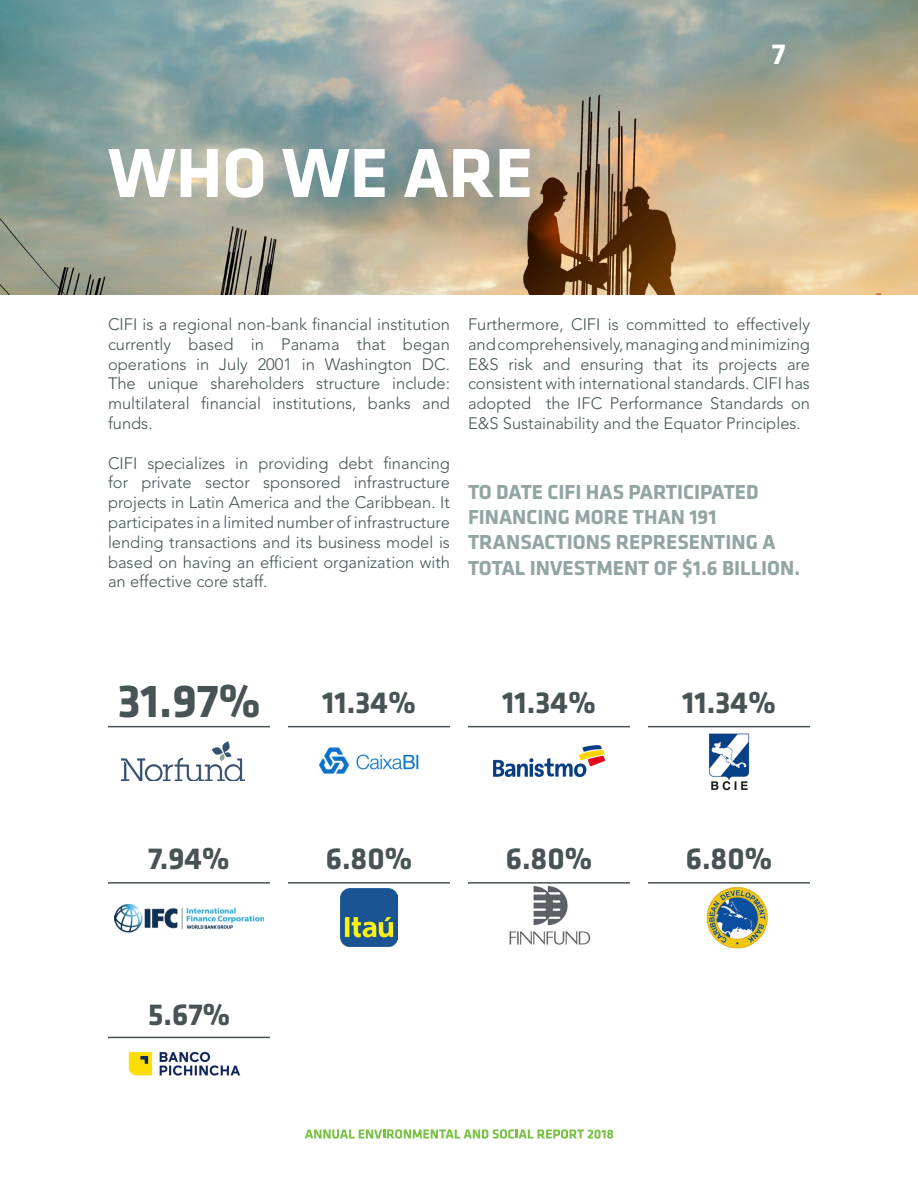
<style>
.page{position:relative;width:918px;height:1188px;background:#fff}
.page>*{position:absolute;margin:0;border:0;box-sizing:border-box;transform-origin:0 0}
.Título_de_capítulo{font:700 72px "Klavika";color:#fff}
.Título_de_capítulo-2{font:700 48px "Klavika";color:#475355}
.Título_de_capítulo-3{font:700 31.5px "Klavika";color:#475355}
.t1{font:700 30px "Klavika";color:#fff}
.Título_de_capítulo-4{font:700 21px "Klavika";color:#92a5a3}
.cuerpo_texto{font:300 16.5px/19.8px "Avenir LT Std";color:#455455;text-align:justify}
</style>
<div class="page">
<img style="left:0;top:0;width:918px;height:294px">
<svg style="left:305px;top:1129px;width:308px;height:10px"></svg>
<img style="left:122px;top:742px;width:122px;height:38px">
<img style="left:319px;top:747px;width:100px;height:27px">
<img style="left:494px;top:746px;width:110px;height:30px">
<img style="left:708px;top:733px;width:42px;height:58px">
<img style="left:115px;top:904px;width:148px;height:29px">
<img style="left:340px;top:888px;width:58px;height:58px">
<img style="left:509px;top:886px;width:82px;height:59px">
<img style="left:706px;top:886px;width:62px;height:63px">
<img style="left:124px;top:1036px;width:118px;height:40px">
<hr style="left:108px;top:726px;width:162px;height:1px;background:#475355">
<hr style="left:108px;top:882px;width:162px;height:2px;background:#475355">
<hr style="left:288px;top:726px;width:162px;height:1px;background:#475355">
<hr style="left:288px;top:882px;width:162px;height:2px;background:#475355">
<hr style="left:108px;top:1037px;width:162px;height:1px;background:#475355">
<hr style="left:468px;top:726px;width:162px;height:1px;background:#475355">
<hr style="left:468px;top:882px;width:162px;height:2px;background:#475355">
<hr style="left:648px;top:726px;width:162px;height:1px;background:#475355">
<hr style="left:648px;top:882px;width:162px;height:2px;background:#475355">
<p class="Título_de_capítulo" style="left:108px;top:134px;width:427px">WHO WE ARE</p>
<h3 class="t1" style="left:772px;top:37px;width:15px">7</h3>
<p class="cuerpo_texto" style="left:108px;top:314px;width:344px">CIFI is a regional non-bank financial institution currently based in Panama that began operations in July 2001 in Washington DC.<br>The unique shareholders structure include: multilateral financial institutions, banks and funds.</p>
<p class="cuerpo_texto" style="left:108px;top:453px;width:344px">CIFI specializes in providing debt financing for private sector sponsored infrastructure projects in Latin America and the Caribbean. It participates in a limited number of infrastructure lending transactions and its business model is based on having an efficient organization with an effective core staff.</p>
<p class="cuerpo_texto" style="left:468px;top:314px;width:344px">Furthermore, CIFI is committed to effectively and comprehensively, managing and minimizing E&amp;S risk and ensuring that its projects are consistent with international standards. CIFI has adopted the IFC Performance Standards on E&amp;S Sustainability and the Equator Principles.</p>
<p class="Título_de_capítulo-4" style="left:468px;top:481px;width:292px">TO DATE CIFI HAS PARTICIPATED</p>
<p class="Título_de_capítulo-4" style="left:468px;top:506px;width:250px">FINANCING MORE THAN 191</p>
<p class="Título_de_capítulo-4" style="left:468px;top:531px;width:309px">TRANSACTIONS REPRESENTING A</p>
<p class="Título_de_capítulo-4" style="left:468px;top:556px;width:334px">TOTAL INVESTMENT OF $1.6 BILLION.</p>
<p class="Título_de_capítulo-2" style="left:117px;top:675px;width:145px">31.97%</p>
<p class="Título_de_capítulo-3" style="left:322px;top:686px;width:95px">11.34%</p>
<p class="Título_de_capítulo-3" style="left:502px;top:686px;width:95px">11.34%</p>
<p class="Título_de_capítulo-3" style="left:682px;top:686px;width:95px">11.34%</p>
<p class="Título_de_capítulo-3" style="left:148px;top:841px;width:83px">7.94%</p>
<p class="Título_de_capítulo-3" style="left:326px;top:841px;width:88px">6.80%</p>
<p class="Título_de_capítulo-3" style="left:506px;top:841px;width:88px">6.80%</p>
<p class="Título_de_capítulo-3" style="left:686px;top:841px;width:88px">6.80%</p>
<p class="Título_de_capítulo-3" style="left:148px;top:997px;width:84px">5.67%</p>
</div>
